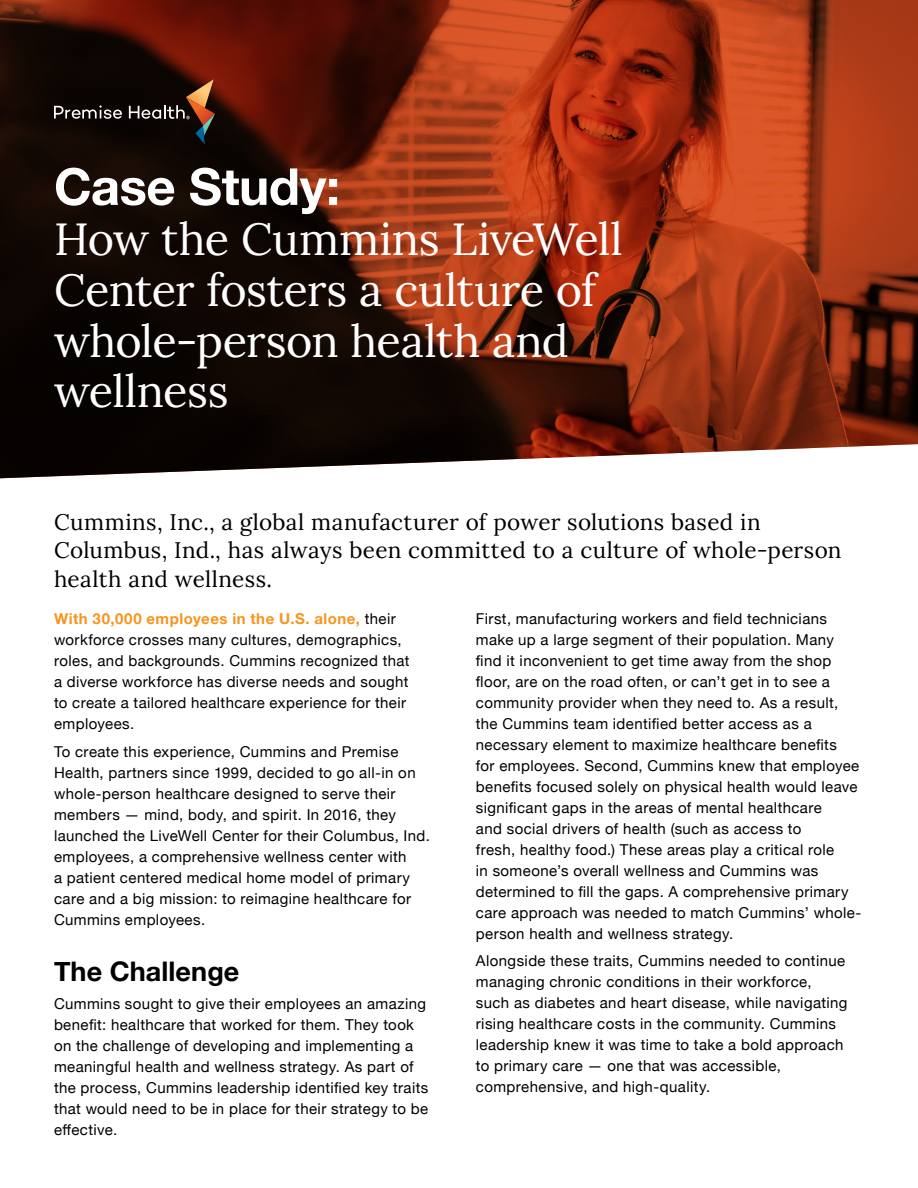
<style>
.page{position:relative;width:918px;height:1188px;background:#fff}
.page>*{position:absolute;margin:0;border:0;box-sizing:border-box;transform-origin:0 0}
.t1{font:700 51px "Helvetica Neue";letter-spacing:-.01em;color:#fff}
.t2{font:45px/51px "Lora";letter-spacing:-.01em;color:#fff}
.t3{font:700 27px "Helvetica Neue";letter-spacing:.005em;color:#000}
.t4{font:22.5px/28.5px "Lora";letter-spacing:.015em;color:#000}
.t5{font:15px/21px "Helvetica Neue";letter-spacing:.025em;color:#000}
.s1{font-weight:700;color:#f7941d}
</style>
<div class="page">
<svg style="left:0;top:0;width:918px;height:479px;background:#6c2a16"></svg>
<svg style="left:54px;top:105px;width:68px;height:14px"></svg>
<svg style="left:129px;top:79px;width:86px;height:66px;background:#312118"></svg>
<h1 class="t1" style="left:54px;top:147px;width:288px">Case Study:</h1>
<h2 class="t2" style="left:54px;top:210px;width:570px">How the Cummins LiveWell<br>Center fosters a culture of whole-person health and wellness</h2>
<h3 class="t4" style="left:54px;top:506px;width:789px">Cummins, Inc., a global manufacturer of power solutions based in<br>Columbus, Ind., has always been committed to a culture of whole-person health and wellness.</h3>
<p class="t5" style="left:54px;top:609px;width:357px"><span class="s1">With 30,000 employees in the U.S. alone,</span> their workforce crosses many cultures, demographics, roles, and backgrounds. Cummins recognized that a diverse workforce has diverse needs and sought to create a tailored healthcare experience for their employees.</p>
<p class="t5" style="left:54px;top:742px;width:377px">To create this experience, Cummins and Premise Health, partners since 1999, decided to go all-in on whole-person healthcare designed to serve their members — mind, body, and spirit. In 2016, they launched the LiveWell Center for their Columbus, Ind. employees, a comprehensive wellness center with<br>a patient centered medical home model of primary care and a big mission: to reimagine healthcare for Cummins employees.</p>
<h3 class="t3" style="left:54px;top:950px;width:187px">The Challenge</h3>
<p class="t5" style="left:54px;top:994px;width:376px">Cummins sought to give their employees an amazing benefit: healthcare that worked for them. They took on the challenge of developing and implementing a meaningful health and wellness strategy. As part of the process, Cummins leadership identified key traits that would need to be in place for their strategy to be effective.</p>
<p class="t5" style="left:476px;top:609px;width:387px">First, manufacturing workers and field technicians make up a large segment of their population. Many find it inconvenient to get time away from the shop floor, are on the road often, or can’t get in to see a community provider when they need to. As a result, the Cummins team identified better access as a necessary element to maximize healthcare benefits<br>for employees. Second, Cummins knew that employee benefits focused solely on physical health would leave significant gaps in the areas of mental healthcare<br>and social drivers of health (such as access to<br>fresh, healthy food.) These areas play a critical role<br>in someone’s overall wellness and Cummins was determined to fill the gaps. A comprehensive primary care approach was needed to match Cummins’ whole&shy;person health and wellness strategy.</p>
<p class="t5" style="left:476px;top:951px;width:373px">Alongside these traits, Cummins needed to continue managing chronic conditions in their workforce, such as diabetes and heart disease, while navigating rising healthcare costs in the community. Cummins leadership knew it was time to take a bold approach to primary care — one that was accessible, comprehensive, and high-quality.</p>
</div>
